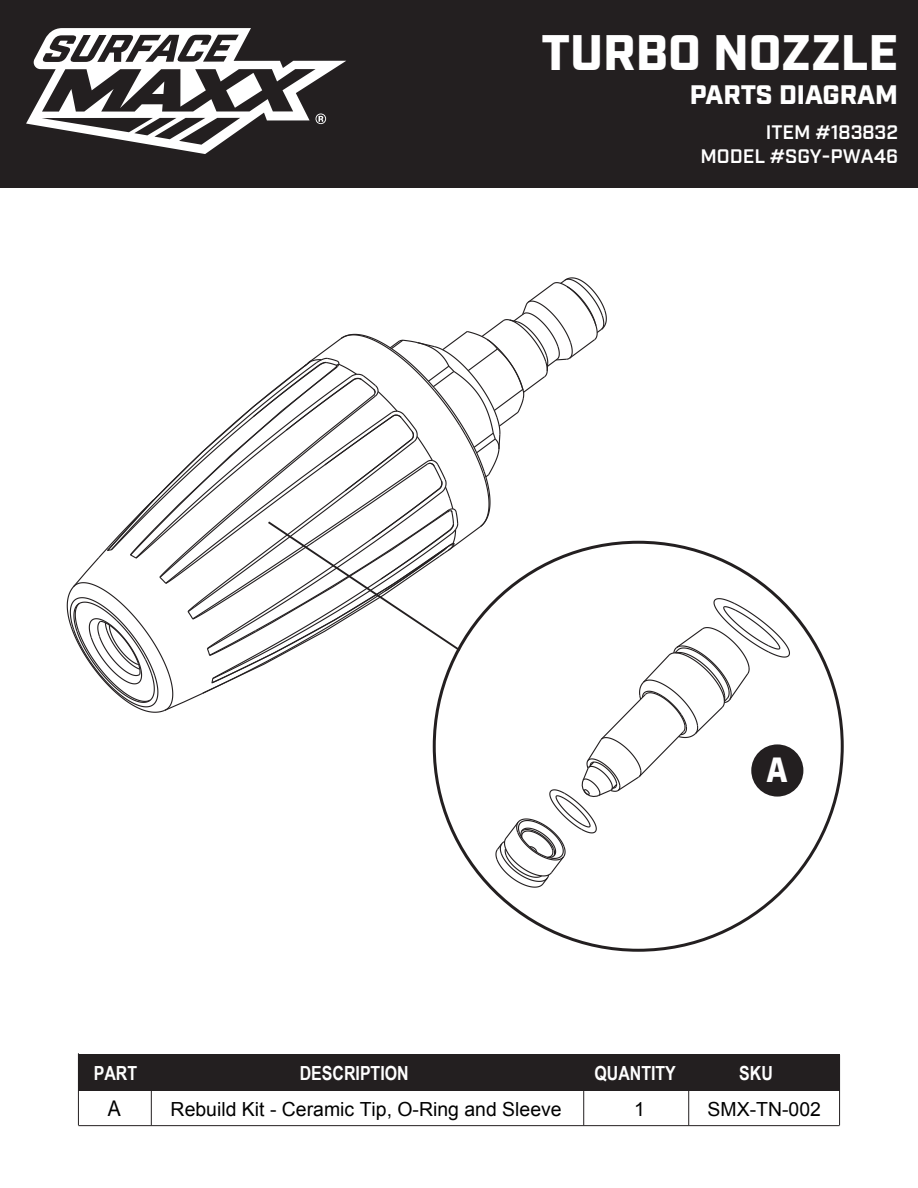
<style>
.page{position:relative;width:918px;height:1188px;background:#fff}
.page>*{position:absolute;margin:0;border:0;box-sizing:border-box;transform-origin:0 0}
.t1{font:900 49.95px "Industry";color:#fff}
.t2{font:900 34.95px "Industry";color:#fff;scale:.9 1}
.t3{font:900 26.7px "Industry";color:#fff}
.t4{font:21.6px "Arial";color:#000;scale:.9 1}
.t5{font:19.5px "Arial";color:#000}
.t6{font:600 19.5px/23.9px "Industry";color:#fff;text-align:right}
.t7{font:700 19.5px "Arial Narrow";color:#fff}
</style>
<div class="page">
<div style="left:0;top:0;width:918px;height:188px;background:#231f20"></div>
<div style="left:751px;top:744px;width:52px;height:53px;background:#231f20;border-radius:50%"></div>
<svg style="left:66px;top:277px;width:725px;height:611px"></svg>
<svg style="left:26px;top:28px;width:320px;height:126px"></svg>
<hr style="left:78px;top:1125px;width:762px;height:1px;background:#231f20">
<hr style="left:151px;top:1056px;width:1px;height:69px;background:#231f20">
<hr style="left:78px;top:1053px;width:1px;height:72px;background:#231f20">
<hr style="left:583px;top:1056px;width:1px;height:69px;background:#231f20">
<hr style="left:688px;top:1056px;width:1px;height:69px;background:#231f20">
<hr style="left:839px;top:1055px;width:1px;height:70px;background:#231f20">
<div style="left:78px;top:1055px;width:762px;height:36px;background:#231f20"></div>
<h1 class="t1" style="left:542px;top:23px;width:358px">TURBO NOZZLE</h1>
<h3 class="t3" style="left:690px;top:79px;width:210px">PARTS DIAGRAM</h3>
<p class="t6" style="left:700px;top:121px;width:199px">ITEM #183832<br>MODEL #SGY-PWA46</p>
<h2 class="t2" style="left:766px;top:749px;width:25px">A</h2>
<p class="t7" style="left:94px;top:1058px;width:45px">PART</p>
<p class="t7" style="left:300px;top:1058px;width:110px">DESCRIPTION</p>
<p class="t7" style="left:594px;top:1058px;width:83px">QUANTITY</p>
<p class="t7" style="left:739px;top:1058px;width:35px">SKU</p>
<p class="t4" style="left:108px;top:1094px;width:16px">A</p>
<p class="t5" style="left:171px;top:1096px;width:393px">Rebuild Kit - Ceramic Tip, O-Ring and Sleeve</p>
<p class="t5" style="left:634px;top:1096px;width:12px">1</p>
<p class="t5" style="left:708px;top:1096px;width:115px">SMX-TN-002</p>
</div>
